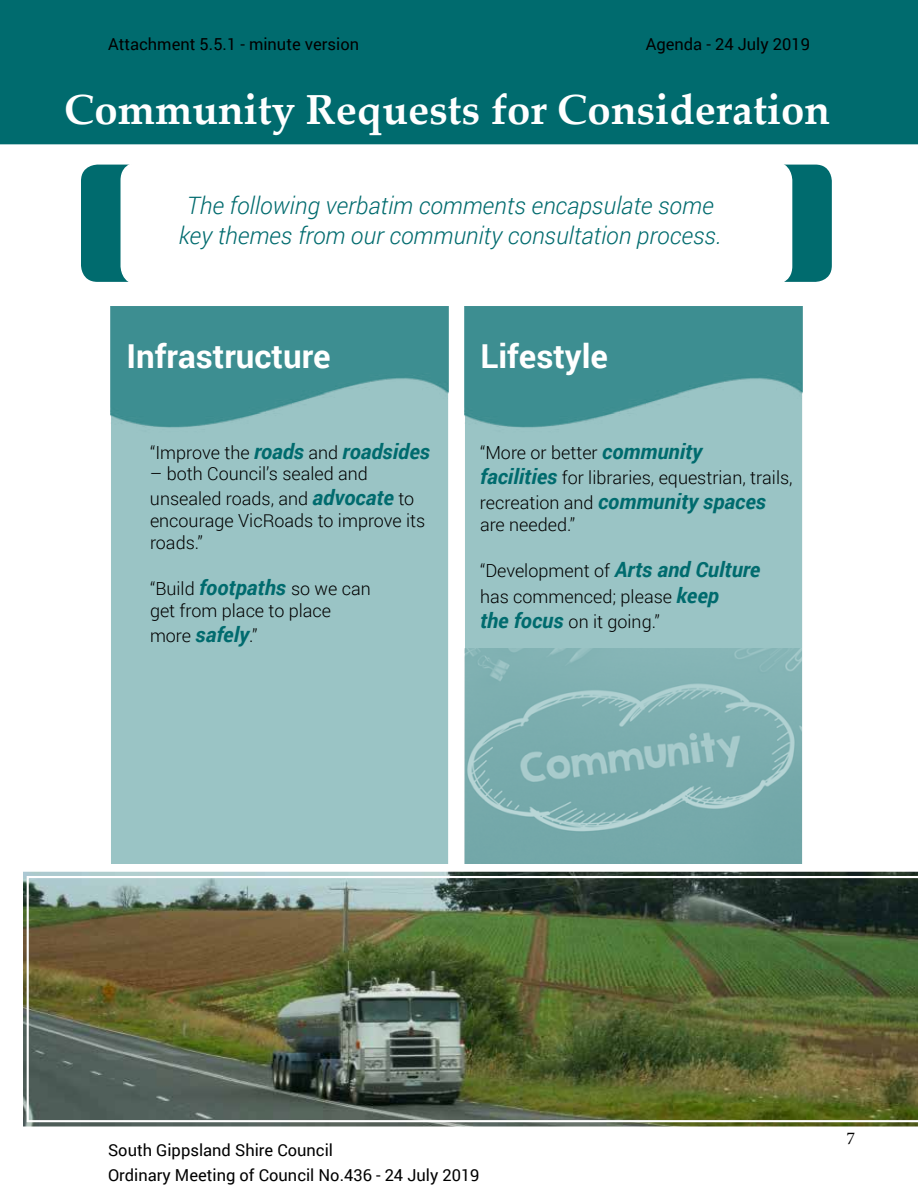
<style>
.page{position:relative;width:918px;height:1188px;background:#fff}
.page>*{position:absolute;margin:0;border:0;box-sizing:border-box;transform-origin:0 0}
.t1{font:700 42px "Palatino Linotype";color:#fff}
.t2{font:700 33px "Roboto";color:#fff}
.t3{font:italic 300 24px/30px "Roboto";color:#006b6e;text-align:center}
.t4{font:italic 700 21px "Roboto";color:#006b6e}
.t5{font:300 18px/25.2px "Roboto";color:#000}
.t6{font:18px "Minion Pro";color:#000}
.t7{font:16.5px/25px "Roboto";color:#000}
.s1{font-weight:700;font-style:italic;font-size:21px;color:#006b6e}
.s2{font-weight:300;font-style:normal;font-size:18px;color:#000}
</style>
<div class="page">
<div style="left:0;top:0;width:918px;height:144px;background:#006b6e"></div>
<svg style="left:23px;top:862px;width:895px;height:265px"></svg>
<img style="left:27px;top:876px;width:891px;height:246px">
<div style="left:80px;top:163px;width:753px;height:120px;background:#006b6e;border-radius:18px"></div>
<div style="left:121px;top:162px;width:671px;height:122px;background:#fff;border-radius:18px"></div>
<div style="left:121px;top:162px;width:671px;height:123px;border:2px solid #fff;border-radius:18px"></div>
<svg style="left:111px;top:306px;width:337px;height:558px;background:#89babb"></svg>
<svg style="left:465px;top:306px;width:337px;height:342px;background:#7fb4b5"></svg>
<img style="left:465px;top:648px;width:337px;height:216px">
<p class="t7" style="left:108px;top:31px;width:253px">Attachment 5.5.1 - minute version</p>
<p class="t7" style="left:646px;top:31px;width:166px">Agenda - 24 July 2019</p>
<h1 class="t1" style="left:64px;top:80px;width:768px">Community Requests for Consideration</h1>
<h3 class="t3" style="left:179px;top:190px;width:544px">The following verbatim comments encapsulate some key themes from our community consultation process.</h3>
<h2 class="t2" style="left:127px;top:333px;width:206px">Infrastructure</h2>
<p class="t5" style="left:150px;top:439px;width:282px">“Improve the <span class="s1">roads</span> and <span class="s1">roadsides</span></p>
<p class="t5" style="left:150px;top:461px;width:266px">– both Council’s sealed and unsealed roads, and <span class="s1">advocate</span> to</p>
<p class="t5" style="left:150px;top:509px;width:277px;line-height:21.6px">encourage VicRoads to improve its roads.”</p>
<p class="t5" style="left:150px;top:578px;width:222px;line-height:21.6px">“Build <span class="s1">footpaths</span> so we can get from place to place</p>
<p class="t5" style="left:150px;top:623px;width:109px">more <span class="s1">safely</span>.”</p>
<h2 class="t2" style="left:481px;top:333px;width:129px">Lifestyle</h2>
<p class="t5" style="left:480px;top:439px;width:314px">“More or better <span class="s1">community<br>facilities</span> for libraries, equestrian, trails,</p>
<p class="t4" style="left:480px;top:487px;width:288px"><span class="s2">recreation and</span> community spaces</p>
<p class="t5" style="left:480px;top:511px;width:97px">are needed.”</p>
<p class="t5" style="left:480px;top:558px;width:282px">“Development of <span class="s1">Arts and Culture </span>has commenced; please <span class="s1">keep<br>the focus</span> on it going.”</p>
<p class="t7" style="left:108px;top:1137px;width:373px">South Gippsland Shire Council<br>Ordinary Meeting of Council No.436 - 24 July 2019</p>
<p class="t6" style="left:846px;top:1126px;width:10px">7</p>
</div>
